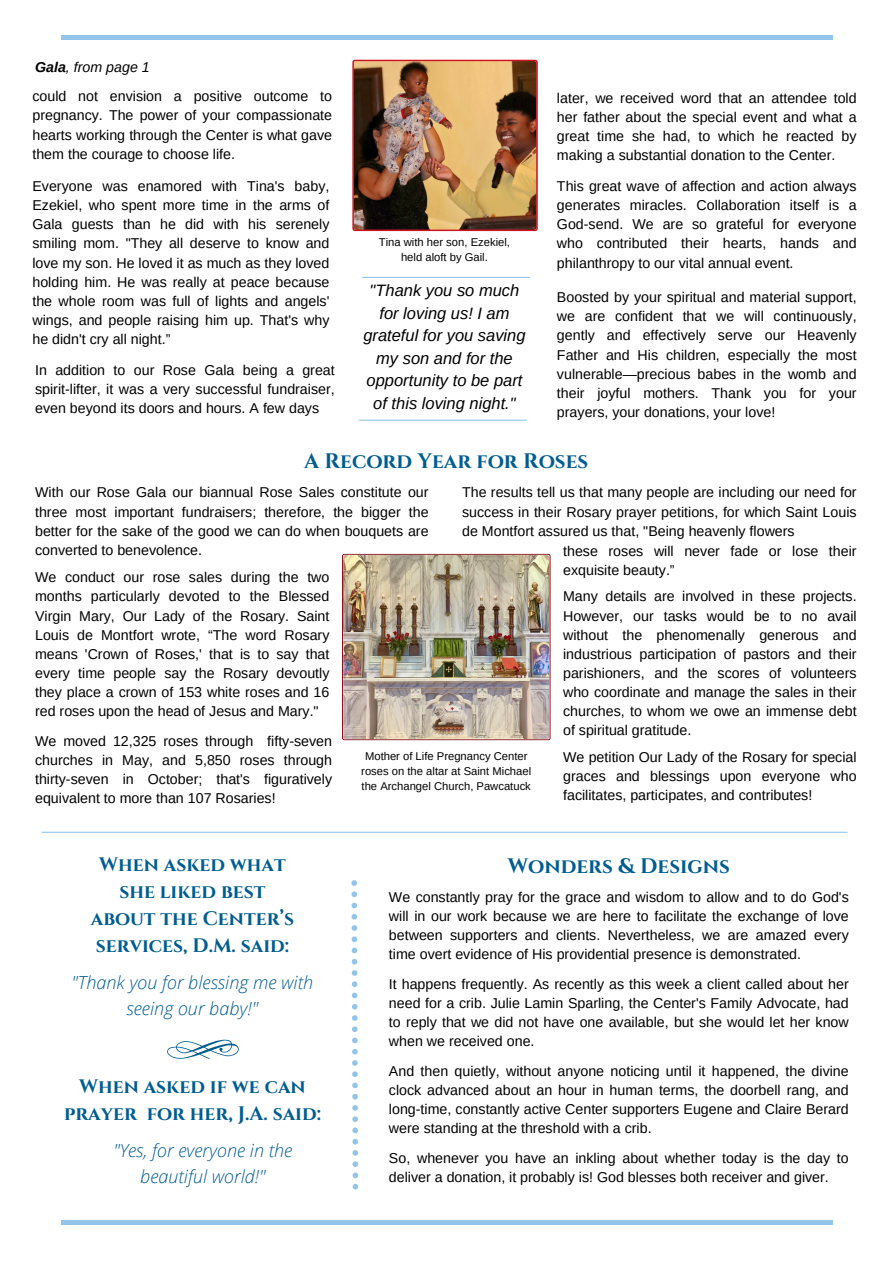
<style>
.page{position:relative;width:893px;height:1264px;background:#fff}
.page>*{position:absolute;margin:0;border:0;box-sizing:border-box;transform-origin:0 0}
.t1{font:700 21px "Cinzel";color:#015c90}
.t2{font:700 19.5px/27px "Cinzel";color:#015c90;text-align:center}
.t3{font:italic 300 18px/25.8px "Open Sans";color:#015c90;text-align:center}
.t4{font:italic 16.5px/22.5px "Arimo";color:#000;text-align:center}
.t5{font:14.25px/19px "Arimo";color:#000;text-align:justify}
.t6{font:italic 14.25px "Arimo";color:#000}
.t7{font:11.25px/15px "Arimo";color:#000;text-align:center}
.s1{font-weight:700}
</style>
<div class="page">
<hr style="left:61px;top:1220px;width:771px;height:4px;background:#92c5e8">
<div style="left:61px;top:35px;width:771px;height:5px;background:#92c5e8"></div>
<hr style="left:42px;top:831px;width:805px;height:1px;background:#92c5e8">
<svg style="left:167px;top:1039px;width:72px;height:19px"></svg>
<svg style="left:351px;top:880px;width:7px;height:309px"></svg>
<hr style="left:362px;top:277px;width:167px;height:1px;background:#92c5e8">
<hr style="left:359px;top:419px;width:167px;height:2px;background:#92c5e8">
<img style="left:352px;top:59px;width:185px;height:172px">
<img style="left:342px;top:553px;width:208px;height:187px">
<p class="t6" style="left:35px;top:59px;width:116px"><span class="s1">Gala</span>, from page 1</p>
<p class="t5" style="left:32px;top:87px;width:301px">could not envision a positive outcome to pregnancy. The power of your compassionate hearts working through the Center is what gave them the courage to choose life.</p>
<p class="t5" style="left:32px;top:176px;width:298px">Everyone was enamored with Tina's baby, Ezekiel, who spent more time in the arms of Gala guests than he did with his serenely smiling mom. "They all deserve to know and love my son. He loved it as much as they loved holding him. He was really at peace because the whole room was full of lights and angels' wings, and people raising him up. That's why he didn't cry all night.”</p>
<p class="t5" style="left:35px;top:360px;width:301px">In addition to our Rose Gala being a great spirit-lifter, it was a very successful fundraiser, even beyond its doors and hours. A few days</p>
<p class="t7" style="left:379px;top:235px;width:133px">Tina with her son, Ezekiel, held aloft by Gail.</p>
<p class="t4" style="left:363px;top:279px;width:164px">"Thank you so much for loving us! I am grateful for you saving my son and for the opportunity to be part of this loving night."</p>
<p class="t5" style="left:557px;top:88px;width:301px">later, we received word that an attendee told her father about the special event and what a great time she had, to which he reacted by making a substantial donation to the Center.</p>
<p class="t5" style="left:557px;top:176px;width:301px">This great wave of affection and action always generates miracles. Collaboration itself is a God-send. We are so grateful for everyone who contributed their hearts, hands and philanthropy to our vital annual event.</p>
<p class="t5" style="left:557px;top:288px;width:301px">Boosted by your spiritual and material support, we are confident that we will continuously, gently and effectively serve our Heavenly Father and His children, especially the most vulnerable—precious babes in the womb and their joyful mothers. Thank you for your prayers, your donations, your love!</p>
<p class="t1" style="left:304px;top:447px;width:285px">A Record Year for Roses</p>
<p class="t5" style="left:35px;top:483px;width:395px">With our Rose Gala our biannual Rose Sales constitute our three most important fundraisers; therefore, the bigger the better for the sake of the good we can do when bouquets are converted to benevolence.</p>
<p class="t5" style="left:35px;top:568px;width:296px">We conduct our rose sales during the two months particularly devoted to the Blessed Virgin Mary, Our Lady of the Rosary. Saint Louis de Montfort wrote, “The word Rosary means 'Crown of Roses,' that is to say that every time people say the Rosary devoutly they place a crown of 153 white roses and 16 red roses upon the head of Jesus and Mary."</p>
<p class="t5" style="left:462px;top:483px;width:396px">The results tell us that many people are including our need for success in their Rosary prayer petitions, for which Saint Louis de Montfort assured us that, "Being heavenly flowers</p>
<p class="t5" style="left:563px;top:541px;width:295px">these roses will never fade or lose their exquisite beauty.”</p>
<p class="t5" style="left:563px;top:587px;width:295px">Many details are involved in these projects.<br>However, our tasks would be to no avail without the phenomenally generous and industrious participation of pastors and their parishioners, and the scores of volunteers who coordinate and manage the sales in their churches, to whom we owe an immense debt of spiritual gratitude.</p>
<p class="t5" style="left:35px;top:731px;width:298px">We moved 12,325 roses through fifty-seven churches in May, and 5,850 roses through thirty-seven in October; that's figuratively equivalent to more than 107 Rosaries!</p>
<p class="t5" style="left:563px;top:747px;width:295px">We petition Our Lady of the Rosary for special graces and blessings upon everyone who facilitates, participates, and contributes!</p>
<p class="t7" style="left:361px;top:748px;width:171px">Mother of Life Pregnancy Center roses on the altar at Saint Michael the Archangel Church, Pawcatuck</p>
<p class="t2" style="left:91px;top:851px;width:205px">When asked what she liked best about the Center’s services, D.M. said:</p>
<p class="t3" style="left:71px;top:969px;width:243px">"Thank you for blessing me with seeing our baby!"</p>
<p class="t2" style="left:64px;top:1073px;width:258px">When asked if we can prayer for her, J.A. said:</p>
<p class="t3" style="left:113px;top:1137px;width:180px">"Yes, for everyone in the beautiful world!"</p>
<p class="t1" style="left:507px;top:852px;width:224px">Wonders &amp; Designs</p>
<p class="t5" style="left:389px;top:887px;width:461px">We constantly pray for the grace and wisdom to allow and to do God's will in our work because we are here to facilitate the exchange of love between supporters and clients. Nevertheless, we are amazed every time overt evidence of His providential presence is demonstrated.</p>
<p class="t5" style="left:389px;top:974px;width:461px">It happens frequently. As recently as this week a client called about her need for a crib. Julie Lamin Sparling, the Center's Family Advocate, had to reply that we did not have one available, but she would let her know when we received one.</p>
<p class="t5" style="left:389px;top:1061px;width:461px">And then quietly, without anyone noticing until it happened, the divine clock advanced about an hour in human terms, the doorbell rang, and long-time, constantly active Center supporters Eugene and Claire Berard were standing at the threshold with a crib.</p>
<p class="t5" style="left:389px;top:1148px;width:461px">So, whenever you have an inkling about whether today is the day to deliver a donation, it probably is! God blesses both receiver and giver.</p>
</div>
